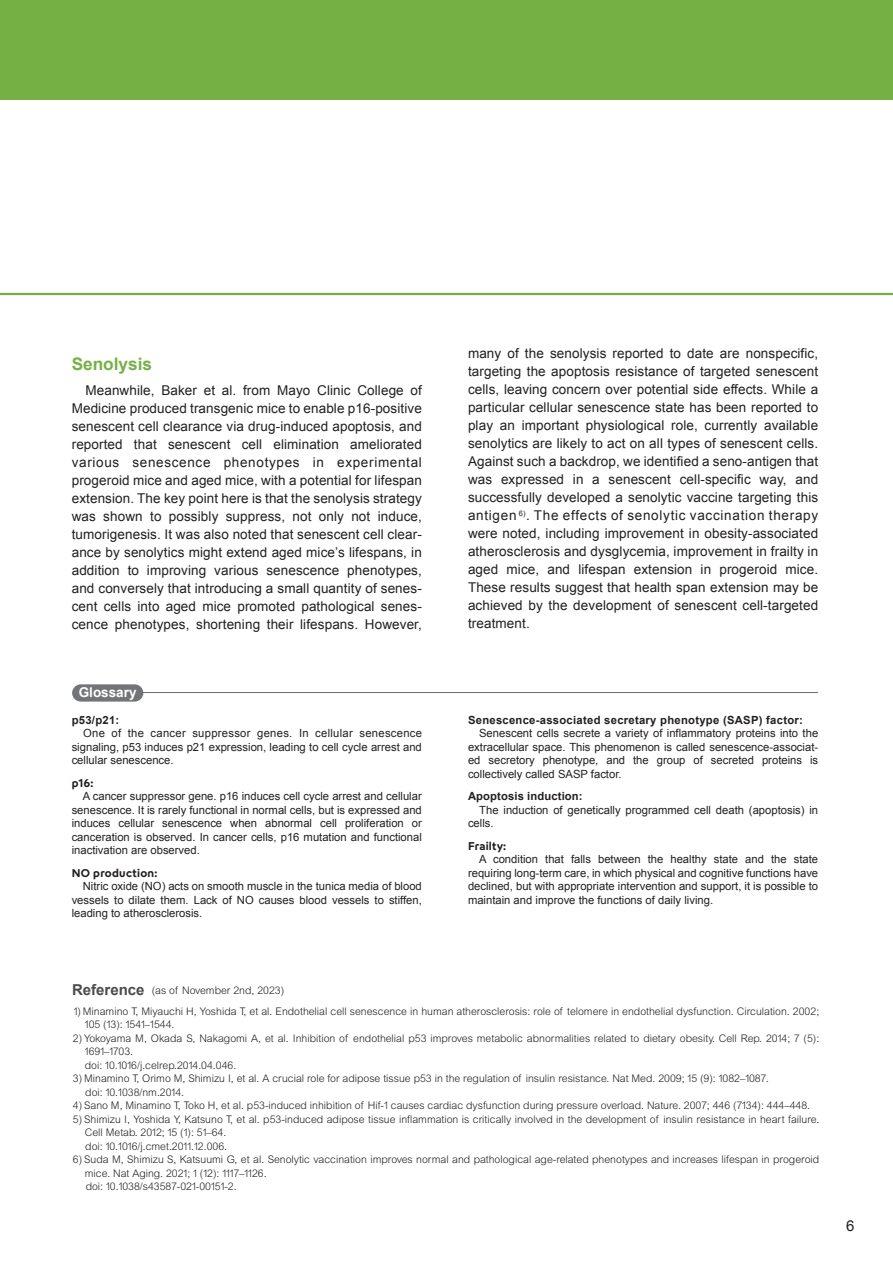
<style>
.page{position:relative;width:893px;height:1263px;background:#fff}
.page>*{position:absolute;margin:0;border:0;box-sizing:border-box;transform-origin:0 0}
.t1{font:700 17.25px "Arial";color:#75b045}
.t2{font:15px "Arial";color:#231f20}
.t3{font:13.5px/18px "Arial";letter-spacing:.01em;color:#231f20;text-align:justify}
.t4{font:700 13.5px "Arial";color:#fff}
.t5{font:11.25px/13.5px "Arial";color:#231f20;text-align:justify}
.t6{font:700 11.25px "Arial";letter-spacing:.025em;color:#231f20}
.t7{font:700 11.25px "Sysmex";letter-spacing:.025em;color:#231f20}
.t8{font:300 10.5px/13.5px "Arial MT Pro";color:#231f20}
.s1{font-family:"Arial";font-weight:700;font-size:15px;color:#4b4c4d}
</style>
<div class="page">
<hr style="left:0;top:293px;width:893px;height:2px;background:#75b045">
<div style="left:0;top:0;width:893px;height:99px;background:#75b045"></div>
<hr style="left:134px;top:692px;width:684px;height:1px;background:#6b6b6e">
<div style="left:72px;top:684px;width:71px;height:18px;background:#727477;border-radius:9px"></div>
<p class="t1" style="left:72px;top:352px;width:82px">Senolysis</p>
<p class="t3" style="left:72px;top:381px;width:352px;text-indent:14px">Meanwhile, Baker et al. from Mayo Clinic College of Medicine produced transgenic mice to enable p16-positive senescent cell clearance via drug-induced apoptosis, and reported that senescent cell elimination ameliorated various senescence phenotypes in experimental progeroid mice and aged mice, with a potential for lifespan extension. The key point here is that the senolysis strategy was shown to possibly suppress, not only not induce, tumorigenesis. It was also noted that senescent cell clear&shy;ance by senolytics might extend aged mice’s lifespans, in addition to improving various senescence phenotypes, and conversely that introducing a small quantity of senes&shy;cent cells into aged mice promoted pathological senes&shy;cence phenotypes, shortening their lifespans. However,</p>
<p class="t4" style="left:79px;top:683px;width:59px">Glossary</p>
<p class="t6" style="left:72px;top:712px;width:49px">p53/p21:</p>
<p class="t5" style="left:72px;top:726px;width:352px;text-indent:11px">One of the cancer suppressor genes. In cellular senescence signaling, p53 induces p21 expression, leading to cell cycle arrest and cellular senescence.</p>
<p class="t7" style="left:72px;top:775px;width:23px">p16:</p>
<p class="t5" style="left:72px;top:789px;width:352px;text-indent:11px">A cancer suppressor gene. p16 induces cell cycle arrest and cellular senescence. It is rarely functional in normal cells, but is expressed and induces cellular senescence when abnormal cell proliferation or canceration is observed. In cancer cells, p16 mutation and functional inactivation are observed.</p>
<p class="t7" style="left:72px;top:865px;width:87px">NO production:</p>
<p class="t5" style="left:72px;top:879px;width:352px;text-indent:11px">Nitric oxide (NO) acts on smooth muscle in the tunica media of blood vessels to dilate them. Lack of NO causes blood vessels to stiffen, leading to atherosclerosis.</p>
<p class="t8" style="left:72px;top:984px;width:214px"><span class="s1">Reference</span> (as of November 2nd, 2023)</p>
<p class="t3" style="left:468px;top:345px;width:352px">many of the senolysis reported to date are nonspecific, targeting the apoptosis resistance of targeted senescent cells, leaving concern over potential side effects. While a particular cellular senescence state has been reported to play an important physiological role, currently available senolytics are likely to act on all types of senescent cells.<br>Against such a backdrop, we identified a seno-antigen that was expressed in a senescent cell-specific way, and successfully developed a senolytic vaccine targeting this antigen <sup>6)</sup>. The effects of senolytic vaccination therapy were noted, including improvement in obesity-associated atherosclerosis and dysglycemia, improvement in frailty in aged mice, and lifespan extension in progeroid mice.<br>These results suggest that health span extension may be achieved by the development of senescent cell-targeted treatment.</p>
<p class="t6" style="left:468px;top:712px;width:336px">Senescence-associated secretary phenotype (SASP) factor:</p>
<p class="t5" style="left:468px;top:726px;width:352px;text-indent:11px">Senescent cells secrete a variety of inflammatory proteins into the extracellular space. This phenomenon is called senescence-associat&shy;ed secretory phenotype, and the group of secreted proteins is collectively called SASP factor.</p>
<p class="t6" style="left:468px;top:789px;width:116px">Apoptosis induction:</p>
<p class="t5" style="left:468px;top:803px;width:352px;text-indent:11px">The induction of genetically programmed cell death (apoptosis) in cells.</p>
<p class="t7" style="left:468px;top:838px;width:40px">Frailty:</p>
<p class="t5" style="left:468px;top:852px;width:352px;text-indent:11px">A condition that falls between the healthy state and the state requiring long-term care, in which physical and cognitive functions have declined, but with appropriate intervention and support, it is possible to maintain and improve the functions of daily living.</p>
<p class="t8" style="left:85px;top:1005px;width:736px;text-indent:-11px">1) Minamino T, Miyauchi H, Yoshida T, et al. Endothelial cell senescence in human atherosclerosis: role of telomere in endothelial dysfunction. Circulation. 2002;<br>105 (13): 1541–1544.</p>
<p class="t8" style="left:85px;top:1032px;width:736px;text-indent:-12px">2) Yokoyama M, Okada S, Nakagomi A, et al. Inhibition of endothelial p53 improves metabolic abnormalities related to dietary obesity. Cell Rep. 2014; 7 (5):<br>1691–1703.<br>doi: 10.1016/j.celrep.2014.04.046.</p>
<p class="t8" style="left:85px;top:1072px;width:685px;text-indent:-12px">3) Minamino T, Orimo M, Shimizu I, et al. A crucial role for adipose tissue p53 in the regulation of insulin resistance. Nat Med. 2009; 15 (9): 1082–1087. doi: 10.1038/nm.2014.</p>
<p class="t8" style="left:73px;top:1099px;width:739px">4) Sano M, Minamino T, Toko H, et al. p53-induced inhibition of Hif-1 causes cardiac dysfunction during pressure overload. Nature. 2007; 446 (7134): 444–448.</p>
<p class="t8" style="left:85px;top:1113px;width:736px;text-indent:-12px">5) Shimizu I, Yoshida Y, Katsuno T, et al. p53-induced adipose tissue inflammation is critically involved in the development of insulin resistance in heart failure.<br>Cell Metab. 2012; 15 (1): 51–64.<br>doi: 10.1016/j.cmet.2011.12.006.</p>
<p class="t8" style="left:85px;top:1153px;width:736px;text-indent:-12px">6) Suda M, Shimizu S, Katsuumi G, et al. Senolytic vaccination improves normal and pathological age-related phenotypes and increases lifespan in progeroid mice. Nat Aging. 2021; 1 (12): 1117–1126.<br>doi: 10.1038/s43587-021-00151-2.</p>
<p class="t2" style="left:846px;top:1216px;width:10px">6</p>
</div>
